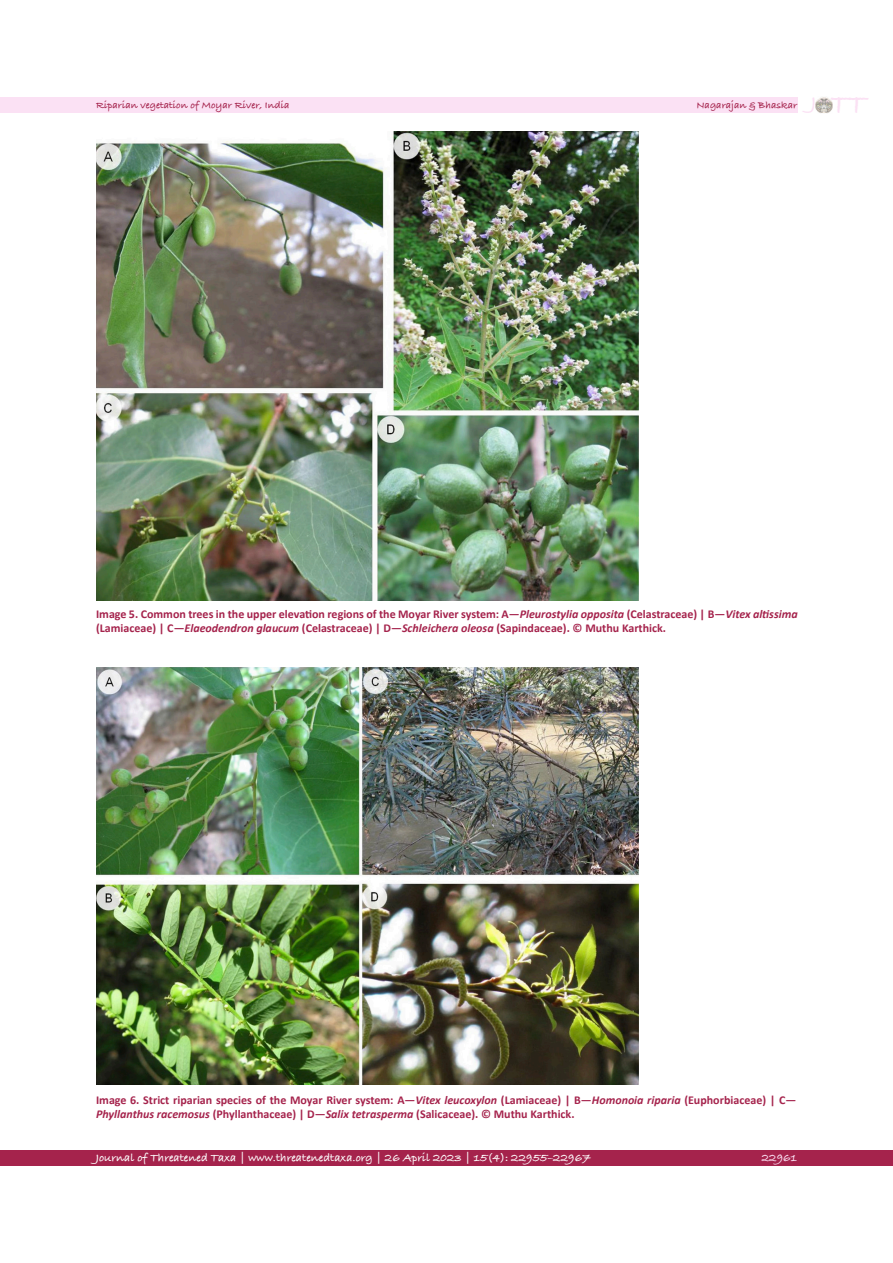
<style>
.page{position:relative;width:893px;height:1263px;background:#fff}
.page>*{position:absolute;margin:0;border:0;box-sizing:border-box;transform-origin:0 0}
.t1{font:700 28.95px "Bradley Hand ITCTT";color:#fbe1f4}
.t2{font:700 12px/14.4px "Calibri";color:#a5234c}
.t3{font:700 12px "Bradley Hand ITCTT";color:#fff}
.t4{font:700 12px "Bradley Hand ITCTT";color:#fbe1f4}
.t5{font:700 10.5px "Bradley Hand ITCTT";color:#a5234c}
.s1{font-family:"Calibri Bold Italic 2";font-weight:400}
.s2{font-style:italic}
</style>
<div class="page">
<div style="left:0;top:97px;width:797px;height:16px;background:#fbe1f4"></div>
<div style="left:0;top:1150px;width:893px;height:16px;background:#a5234c"></div>
<img style="left:815px;top:97px;width:17px;height:16px">
<img style="left:96px;top:132px;width:542px;height:468px">
<img style="left:96px;top:668px;width:542px;height:417px">
<h1 class="t1" style="left:811px;top:82px;width:57px"><sup>J</sup> TT</h1>
<p class="t5" style="left:96px;top:97px;width:195px">Riparian vegetation of Moyar River, India</p>
<p class="t5" style="left:696px;top:97px;width:102px">Nagarajan &amp; Bhaskar</p>
<p class="t2" style="left:96px;top:606px;width:703px">Image 5. Common trees in the upper elevation regions of the Moyar River system: A—<span class="s1">Pleurostylia opposita</span> (Celastraceae) | B—<span class="s2">Vitex altissima </span>(Lamiaceae) | C—<span class="s1">Elaeodendron glaucum</span> (Celastraceae) | D—<span class="s1">Schleichera oleosa</span> (Sapindaceae). © Muthu Karthick.</p>
<p class="t2" style="left:96px;top:1092px;width:702px">Image 6. Strict riparian species of the Moyar River system: A—<span class="s1">Vitex leucoxylon</span> (Lamiaceae) | B—<span class="s1">Homonoia riparia</span> (Euphorbiaceae) | C—<br><span class="s1">Phyllanthus racemosus</span> (Phyllanthaceae) | D—<span class="s1">Salix tetrasperma</span> (Salicaceae). © Muthu Karthick.</p>
<p class="t3" style="left:96px;top:1149px;width:496px">Journal of Threatened Taxa | www.threatenedtaxa.org | 26 April 2023 | 15(4): 22955–22967</p>
<p class="t4" style="left:762px;top:1149px;width:37px">22961</p>
</div>
